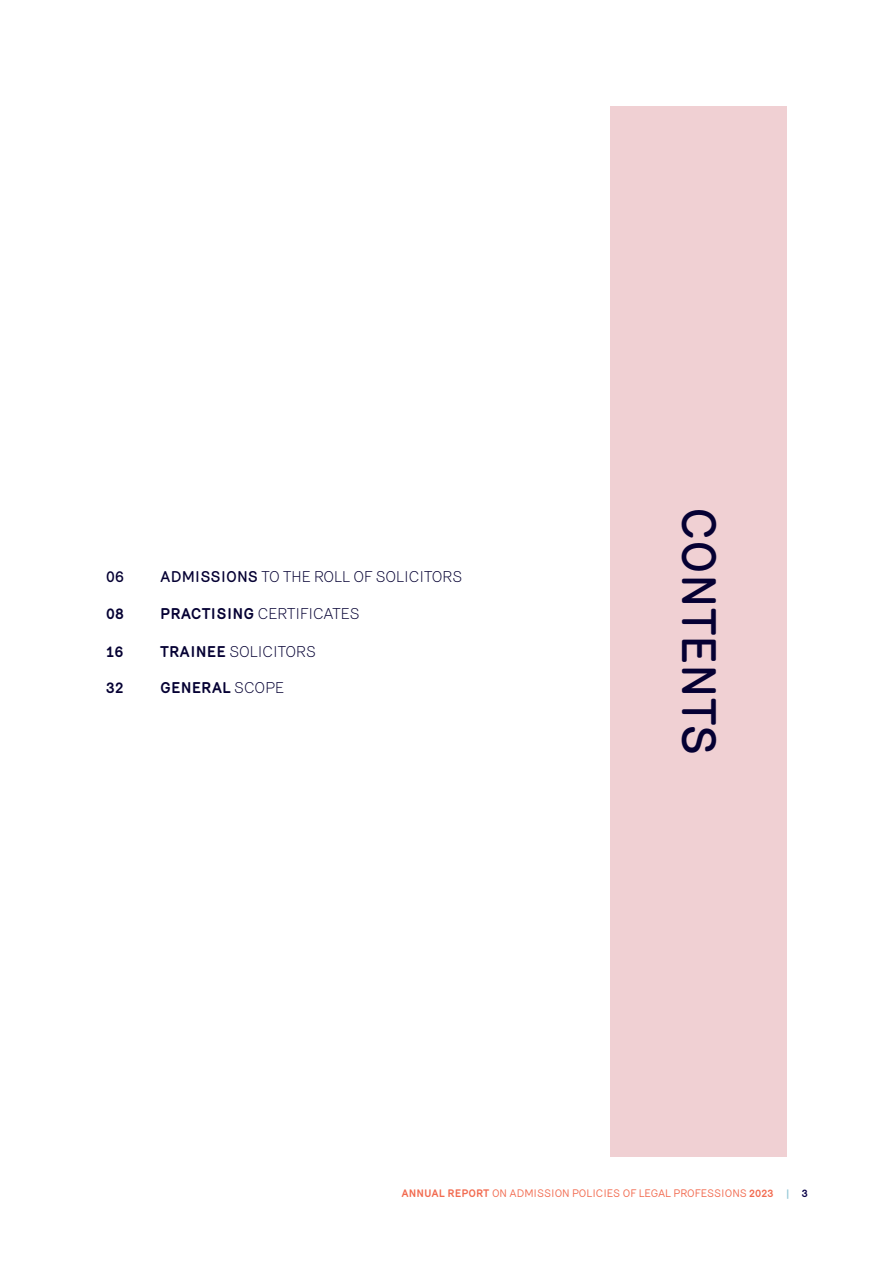
<style>
.page{position:relative;width:893px;height:1263px;background:#fff}
.page>*{position:absolute;margin:0;border:0;box-sizing:border-box;transform-origin:0 0}
.t1{font:500 46.5px "Merkury";color:#050033}
.t2{font:300 15px "Merkury";color:#050033}
.t3{font:700 15px "Merkury";color:#050033}
.t4{font:500 15px "Merkury";color:#050033}
.t5{font:10.5px "Merkury";color:#f26b50}
.s1{font-weight:500}
.s2{font-weight:700}
.s3{font-weight:300}
.s4{font-weight:700;color:#96c8d7}
.s5{font-weight:700;color:#090148}
</style>
<div class="page">
<div style="left:611px;top:106px;width:176px;height:1051px;background:#f0d0d3"></div>
<p class="t4" style="left:106px;top:565px;width:19px">06</p>
<p class="t2" style="left:160px;top:565px;width:303px"><span class="s1">ADMISSIONS</span> TO THE ROLL OF SOLICITORS</p>
<p class="t3" style="left:106px;top:603px;width:19px">08</p>
<p class="t2" style="left:160px;top:603px;width:201px"><span class="s2">PRACTISING</span> CERTIFICATES</p>
<p class="t3" style="left:106px;top:640px;width:19px">16</p>
<p class="t2" style="left:160px;top:640px;width:157px"><span class="s2">TRAINEE</span> SOLICITORS</p>
<p class="t3" style="left:106px;top:676px;width:19px">32</p>
<p class="t3" style="left:160px;top:676px;width:125px">GENERAL <span class="s3">SCOPE</span></p>
<p class="t1" style="left:733px;top:507px;width:251px;rotate:90deg">CONTENTS</p>
<p class="t5" style="left:401px;top:1185px;width:408px"><span class="s2">ANNUAL REPORT</span> ON ADMISSION POLICIES OF LEGAL PROFESSIONS <span class="s2">2023</span> <span class="s4">|</span> <span class="s5">3</span></p>
</div>
